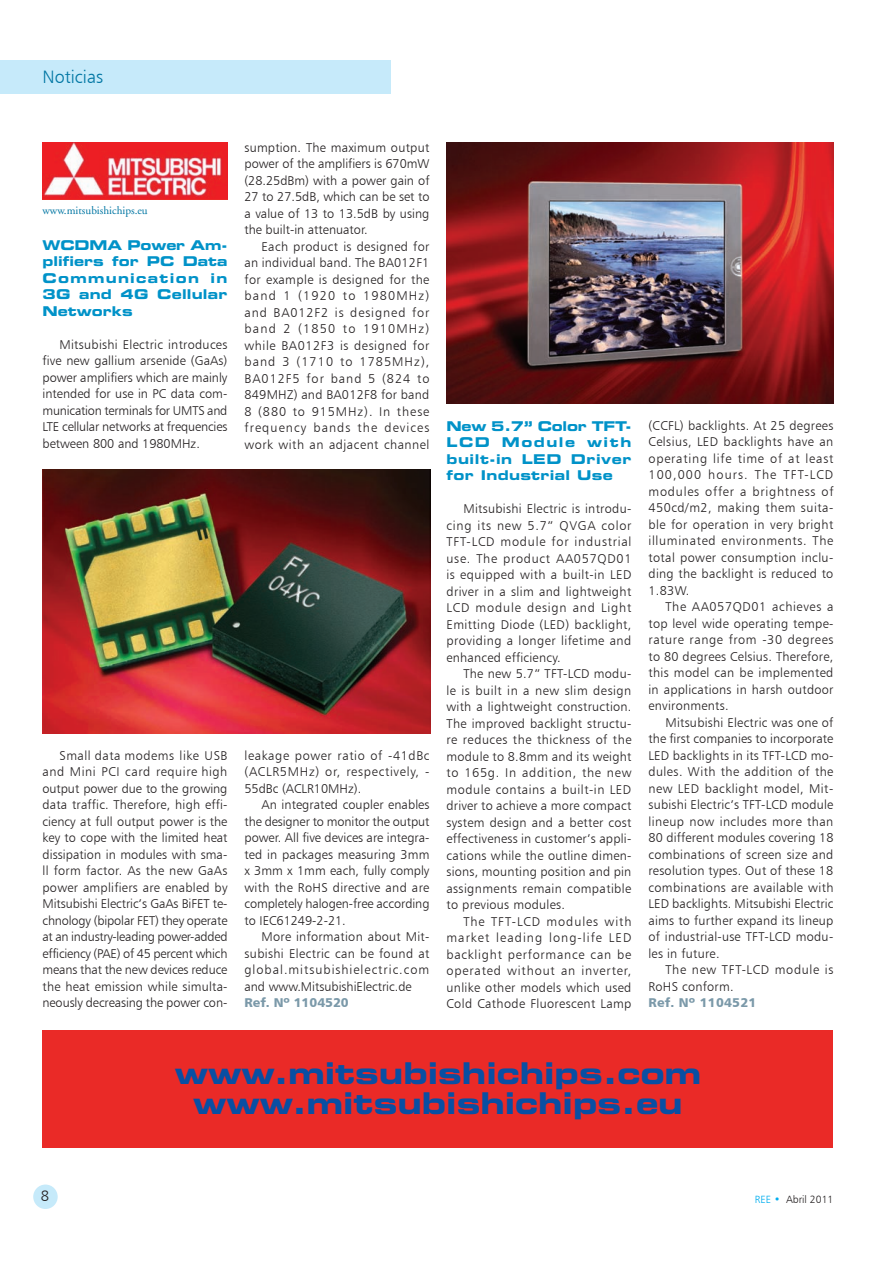
<style>
.page{position:relative;width:893px;height:1263px;background:#fff}
.page>*{position:absolute;margin:0;border:0;box-sizing:border-box;transform-origin:0 0}
.t1{font:30px/30px "Eurostile Bold Extended Two";color:#094fa3;text-align:center}
.t2{font:18px "Humanist 777 BT Light B";color:#0076a3}
.t3{font:15px "Humanist 777 BT Light B";color:#231f20}
.t4{font:13.5px/16.5px "Eurostile Bold Extended Two";letter-spacing:.02em;color:#0092c8;text-align:justify}
.t5{font:12.75px/16.5px "Humanist 777 BT Light B";letter-spacing:.02em;color:#231f20;text-align:justify}
.t6{font:12.75px/16.5px "Humanist 777 BT Light B";letter-spacing:.05em;color:#231f20}
.t7{font:12.75px "Humanist 777 BT Black B";letter-spacing:.01em;color:#7b99a9}
.t8{font:11.25px "Adobe Garamond";color:#0076a3}
.t9{font:10.5px "Humanist 777 BT Light B";color:#231f20}
.s1{color:#00aeef}
</style>
<div class="page">
<div style="left:33px;top:1184px;width:25px;height:25px;background:#c6eafa;border-radius:50%"></div>
<div style="left:0;top:61px;width:391px;height:33px;background:#c6eafa"></div>
<img style="left:43px;top:142px;width:185px;height:57px">
<img style="left:43px;top:470px;width:388px;height:264px">
<img style="left:446px;top:142px;width:387px;height:262px">
<div style="left:43px;top:1031px;width:790px;height:117px;background:#ea2a27"></div>
<h2 class="t2" style="left:43px;top:65px;width:62px">Noticias</h2>
<p class="t8" style="left:43px;top:205px;width:107px">www.mitsubishichips.eu</p>
<p class="t4" style="left:43px;top:236px;width:186px">WCDMA Power Am&shy;plifiers for PC Data Communication in 3G and 4G Cellular Networks</p>
<p class="t5" style="left:43px;top:336px;width:186px;text-indent:17px">Mitsubishi Electric introduces five new gallium arsenide (GaAs) power amplifiers which are mainly intended for use in PC data com&shy;munication terminals for UMTS and LTE cellular networks at frequencies between 800 and 1980MHz.</p>
<p class="t5" style="left:244px;top:139px;width:186px">sumption. The maximum output power of the amplifiers is 670mW (28.25dBm) with a power gain of 27 to 27.5dB, which can be set to a value of 13 to 13.5dB by using the built-in attenuator.</p>
<p class="t5" style="left:244px;top:238px;width:186px;text-indent:17px">Each product is designed for an individual band. The BA012F1 for example is designed for the band 1 (1920 to 1980MHz) and BA012F2 is designed for band 2 (1850 to 1910MHz) while BA012F3 is designed for band 3 (1710 to 1785MHz), BA012F5 for band 5 (824 to 849MHZ) and BA012F8 for band 8 (880 to 915MHz). In these frequency bands the devices work with an adjacent channel</p>
<p class="t5" style="left:43px;top:747px;width:187px;text-indent:17px">Small data modems like USB and Mini PCI card require high output power due to the growing data traffic. Therefore, high effi&shy;ciency at full output power is the key to cope with the limited heat dissipation in modules with sma&shy;ll form factor. As the new GaAs power amplifiers are enabled by Mitsubishi Electric’s GaAs BiFET te&shy;chnology (bipolar FET) they operate at an industry-leading power-added efficiency (PAE) of 45 percent which means that the new devices reduce the heat emission while simulta&shy;neously decreasing the power con-</p>
<p class="t5" style="left:244px;top:747px;width:187px">leakage power ratio of -41dBc (ACLR5MHz) or, respectively, - 55dBc (ACLR10MHz).</p>
<p class="t5" style="left:244px;top:796px;width:187px;text-indent:17px">An integrated coupler enables the designer to monitor the output power. All five devices are integra&shy;ted in packages measuring 3mm x 3mm x 1mm each, fully comply with the RoHS directive and are completely halogen-free according to IEC61249-2-21.</p>
<p class="t5" style="left:244px;top:928px;width:187px;text-indent:17px">More information about Mit&shy;subishi Electric can be found at global.mitsubishielectric.com and www.MitsubishiElectric.de</p>
<p class="t7" style="left:244px;top:995px;width:106px">Ref. Nº 1104520</p>
<p class="t4" style="left:446px;top:417px;width:186px">New 5.7” Color TFT-LCD Module with built-in LED Driver for Industrial Use</p>
<p class="t5" style="left:446px;top:500px;width:186px;text-indent:17px">Mitsubishi Electric is introdu&shy;cing its new 5.7” QVGA color TFT-LCD module for industrial use. The product AA057QD01 is equipped with a built-in LED driver in a slim and lightweight LCD module design and Light Emitting Diode (LED) backlight, providing a longer lifetime and enhanced efficiency.</p>
<p class="t5" style="left:446px;top:665px;width:187px;text-indent:17px">The new 5.7” TFT-LCD modu&shy;le is built in a new slim design with a lightweight construction.<br>The improved backlight structu&shy;re reduces the thickness of the module to 8.8mm and its weight to 165g. In addition, the new module contains a built-in LED driver to achieve a more compact system design and a better cost effectiveness in customer’s appli&shy;cations while the outline dimen&shy;sions, mounting position and pin assignments remain compatible to previous modules.</p>
<p class="t5" style="left:446px;top:913px;width:186px;text-indent:17px">The TFT-LCD modules with market leading long-life LED backlight performance can be operated without an inverter, unlike other models which used Cold Cathode Fluorescent Lamp</p>
<p class="t5" style="left:648px;top:417px;width:186px">(CCFL) backlights. At 25 degrees Celsius, LED backlights have an operating life time of at least 100,000 hours. The TFT-LCD modules offer a brightness of 450cd/m2, making them suita&shy;ble for operation in very bright illuminated environments. The total power consumption inclu&shy;ding the backlight is reduced to 1.83W.</p>
<p class="t5" style="left:648px;top:598px;width:187px;text-indent:17px">The AA057QD01 achieves a top level wide operating tempe&shy;rature range from -30 degrees to 80 degrees Celsius. Therefore, this model can be implemented in applications in harsh outdoor environments.</p>
<p class="t5" style="left:648px;top:714px;width:187px;text-indent:17px">Mitsubishi Electric was one of the first companies to incorporate LED backlights in its TFT-LCD mo&shy;dules. With the addition of the new LED backlight model, Mit&shy;subishi Electric’s TFT-LCD module lineup now includes more than 80 different modules covering 18 combinations of screen size and resolution types. Out of these 18 combinations are available with LED backlights. Mitsubishi Electric aims to further expand its lineup of industrial-use TFT-LCD modu&shy;les in future.</p>
<p class="t6" style="left:648px;top:961px;width:186px;text-indent:17px">The new TFT-LCD module is<br>RoHS conform.</p>
<p class="t7" style="left:648px;top:995px;width:109px">Ref. Nº 1104521</p>
<h1 class="t1" style="left:175px;top:1058px;width:528px">www.mitsubishichips.com www.mitsubishichips.eu</h1>
<p class="t3" style="left:41px;top:1186px;width:10px">8</p>
<p class="t9" style="left:755px;top:1193px;width:80px"><span class="s1">REE •</span> Abril 2011</p>
</div>
